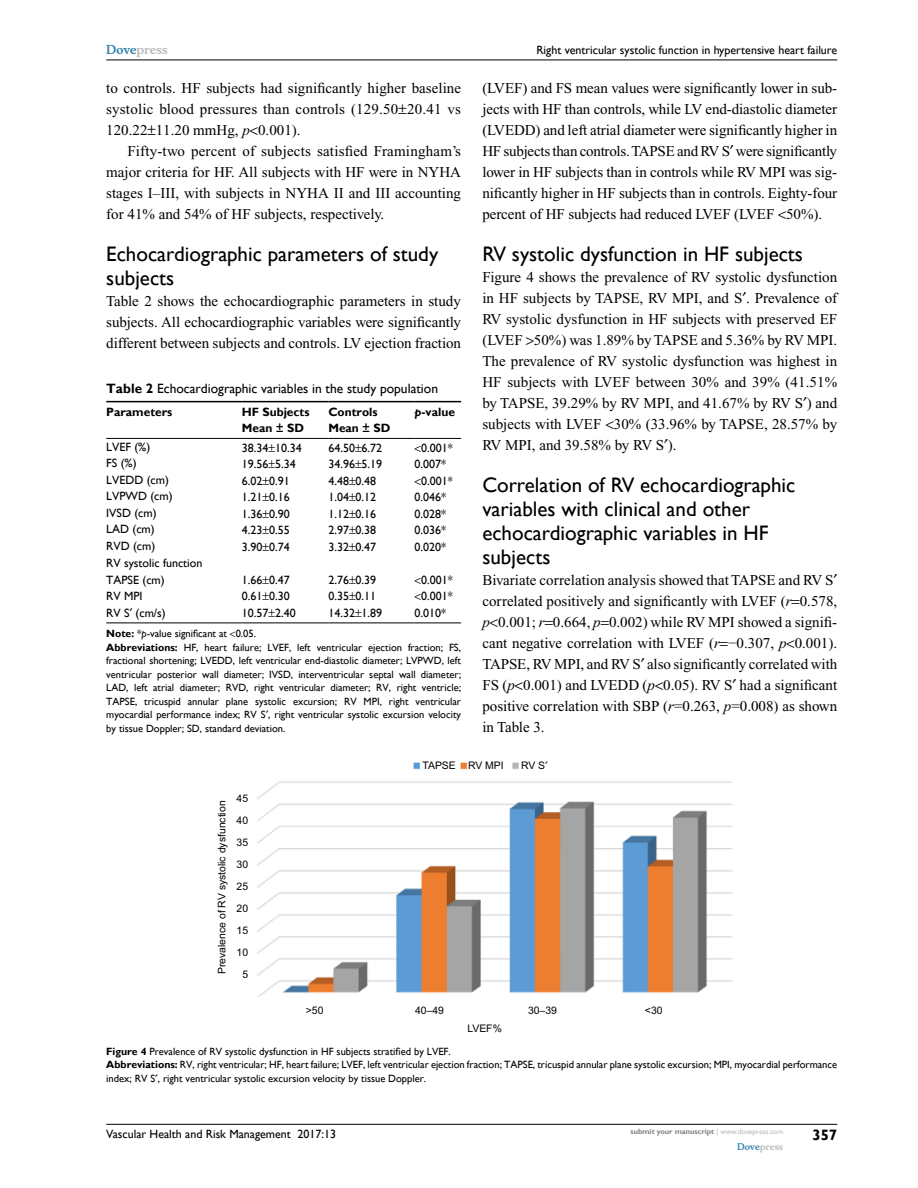
<style>
.page{position:relative;width:918px;height:1188px;background:#fff}
.page>*{position:absolute;margin:0;border:0;box-sizing:border-box;transform-origin:0 0}
.t1{font:21px/24px "Gill Sans";color:#000}
.t2{font:15px/21px "Times New Roman";color:#000;text-align:justify}
.t3{font:700 15px "Gill Sans";color:#000}
.t4{font:13.5px "Gill Sans";color:#000}
.t5{font:12px/16.5px "Gill Sans";color:#000}
.t6{font:700 12px/16.5px "Gill Sans";color:#000}
.t7{font:700 12px "Musee";color:#b8babc}
.t8{font:10.5px/13.5px "Gill Sans";color:#000}
.t9{font:10.35px/22px "Arial";color:#000;text-align:justify}
.t10{font:700 9px "Musee";color:#b8babc}
.t11{font:700 7.5px "Gill Sans";color:#808285}
.s1{color:#3785ad}
.s2{font-style:italic}
.s3{font-weight:700}
.s4{font-weight:400;color:#b8babc}
</style>
<div class="page">
<hr style="left:106px;top:1124px;width:731px;height:1px;background:#000">
<hr style="left:106px;top:60px;width:731px;height:1px;background:#000">
<img style="left:257px;top:762px;width:475px;height:235px">
<hr style="left:415px;top:401px;width:46px;height:1px;background:#000">
<hr style="left:242px;top:401px;width:86px;height:1px;background:#000">
<hr style="left:328px;top:401px;width:87px;height:1px;background:#000">
<hr style="left:106px;top:438px;width:136px;height:1px;background:#000">
<hr style="left:242px;top:438px;width:86px;height:1px;background:#000">
<hr style="left:328px;top:438px;width:87px;height:1px;background:#000">
<hr style="left:415px;top:438px;width:46px;height:1px;background:#000">
<hr style="left:106px;top:401px;width:136px;height:1px;background:#000">
<hr style="left:106px;top:623px;width:136px;height:1px;background:#000">
<hr style="left:242px;top:623px;width:86px;height:1px;background:#000">
<hr style="left:328px;top:623px;width:87px;height:1px;background:#000">
<hr style="left:415px;top:623px;width:46px;height:1px;background:#000">
<p class="t7" style="left:106px;top:43px;width:63px"><span class="s1">Dove</span>press</p>
<p class="t2" style="left:106px;top:77px;width:356px">to controls. HF subjects had significantly higher baseline systolic blood pressures than controls (129.50 20.41 vs 120.22 11.20 mmHg, <span class="s2">p</span> 0.001).</p>
<p class="t2" style="left:106px;top:140px;width:356px;text-indent:21px">Fifty-two percent of subjects satisfied Framingham’s major criteria for HF. All subjects with HF were in NYHA stages I–III, with subjects in NYHA II and III accounting for 41% and 54% of HF subjects, respectively.</p>
<h1 class="t1" style="left:106px;top:242px;width:333px">Echocardiographic parameters of study subjects</h1>
<p class="t2" style="left:106px;top:290px;width:356px">Table 2 shows the echocardiographic parameters in study subjects. All echocardiographic variables were significantly different between subjects and controls. LV ejection fraction</p>
<p class="t4" style="left:106px;top:380px;width:333px"><span class="s3">Table 2</span> Echocardiographic variables in the study population</p>
<p class="t6" style="left:106px;top:404px;width:68px">Parameters</p>
<p class="t6" style="left:242px;top:404px;width:69px">HF Subjects<br>Mean SD</p>
<p class="t6" style="left:328px;top:404px;width:64px">Controls<br>Mean SD</p>
<p class="t6" style="left:415px;top:404px;width:42px"><span class="s2">p</span>-value</p>
<p class="t5" style="left:106px;top:439px;width:68px">LVEF (%)<br>FS (%)<br>LVEDD (cm)<br>LVPWD (cm)<br>IVSD (cm)<br>LAD (cm)<br>RVD (cm)</p>
<p class="t5" style="left:242px;top:440px;width:61px">38.34 10.34<br>19.56 5.34<br>6.02 0.91<br>1.21 0.16<br>1.36 0.90<br>4.23 0.55<br>3.90 0.74</p>
<p class="t5" style="left:328px;top:440px;width:55px">64.50 6.72<br>34.96 5.19<br>4.48 0.48<br>1.04 0.12<br>1.12 0.16<br>2.97 0.38<br>3.32 0.47</p>
<p class="t5" style="left:415px;top:440px;width:40px;text-align:center">0.001*<br>0.007*<br>0.001*<br>0.046*<br>0.028*<br>0.036*<br>0.020*</p>
<p class="t5" style="left:106px;top:555px;width:98px">RV systolic function<br>TAPSE (cm)<br>RV MPI<br>RV S (cm/s)</p>
<p class="t5" style="left:242px;top:572px;width:55px">1.66 0.47<br>0.61 0.30<br>10.57 2.40</p>
<p class="t5" style="left:328px;top:572px;width:55px">2.76 0.39<br>0.35 0.11<br>14.32 1.89</p>
<p class="t5" style="left:415px;top:572px;width:40px;text-align:center">0.001*<br>0.001*<br>0.010*</p>
<p class="t8" style="left:106px;top:627px;width:356px"><span class="s3">Note:</span> *<span class="s2">p</span>-value significant at 0.05.<br><span class="s3">Abbreviations:</span> HF, heart failure; LVEF, left ventricular ejection fraction; FS, fractional shortening; LVEDD, left ventricular end-diastolic diameter; LVPWD, left ventricular posterior wall diameter; IVSD, interventricular septal wall diameter; LAD, left atrial diameter; RVD, right ventricular diameter; RV, right ventricle; TAPSE, tricuspid annular plane systolic excursion; RV MPI, right ventricular myocardial performance index; RV S , right ventricular systolic excursion velocity by tissue Doppler; SD, standard deviation.</p>
<p class="t5" style="left:536px;top:42px;width:302px">Right ventricular systolic function in hypertensive heart failure</p>
<p class="t2" style="left:482px;top:77px;width:356px">(LVEF) and FS mean values were significantly lower in sub&shy;jects with HF than controls, while LV end-diastolic diameter (LVEDD) and left atrial diameter were significantly higher in HF subjects than controls. TAPSE and RV S were significantly lower in HF subjects than in controls while RV MPI was sig&shy;nificantly higher in HF subjects than in controls. Eighty-four percent of HF subjects had reduced LVEF (LVEF 50%).</p>
<h1 class="t1" style="left:482px;top:242px;width:322px">RV systolic dysfunction in HF subjects</h1>
<p class="t2" style="left:482px;top:266px;width:356px">Figure 4 shows the prevalence of RV systolic dysfunction in HF subjects by TAPSE, RV MPI, and S . Prevalence of RV systolic dysfunction in HF subjects with preserved EF (LVEF 50%) was 1.89% by TAPSE and 5.36% by RV MPI.<br>The prevalence of RV systolic dysfunction was highest in HF subjects with LVEF between 30% and 39% (41.51% by TAPSE, 39.29% by RV MPI, and 41.67% by RV S ) and subjects with LVEF 30% (33.96% by TAPSE, 28.57% by RV MPI, and 39.58% by RV S ).</p>
<h1 class="t1" style="left:482px;top:473px;width:315px">Correlation of RV echocardiographic variables with clinical and other echocardiographic variables in HF subjects</h1>
<p class="t2" style="left:482px;top:569px;width:356px;text-align:left">Bivariate correlation analysis showed that TAPSE and RV S correlated positively and significantly with LVEF (<span class="s2">r</span> 0.578, <span class="s2">p</span> 0.001; <span class="s2">r</span> 0.664, <span class="s2">p</span> 0.002) while RV MPI showed a signifi&shy;cant negative correlation with LVEF (<span class="s2">r</span> −0.307, <span class="s2">p</span> 0.001).<br>TAPSE, RV MPI, and RV S also significantly correlated with FS (<span class="s2">p</span> 0.001) and LVEDD (<span class="s2">p</span> 0.05). RV S had a significant positive correlation with SBP (<span class="s2">r</span>=0.263, <span class="s2">p</span>=0.008) as shown in Table 3.</p>
<p class="t9" style="left:211px;top:974px;width:175px;rotate:-90deg">Prevalence of RV systolic dysfunction</p>
<p class="t9" style="left:237px;top:788px;width:13px">45<br>40<br>35</p>
<p class="t9" style="left:237px;top:854px;width:13px">30<br>25</p>
<p class="t9" style="left:237px;top:897px;width:13px;text-align:center">20<br>15<br>10<br>5</p>
<p class="t9" style="left:422px;top:754px;width:83px">TAPSE RV MPI</p>
<p class="t9" style="left:521px;top:754px;width:26px">RV S</p>
<p class="t9" style="left:306px;top:999px;width:19px">&gt;50</p>
<p class="t9" style="left:415px;top:999px;width:30px">40–49</p>
<p class="t9" style="left:467px;top:1017px;width:36px">LVEF%</p>
<p class="t9" style="left:528px;top:999px;width:30px">30–39</p>
<p class="t9" style="left:645px;top:999px;width:19px">&lt;30</p>
<p class="t8" style="left:106px;top:1045px;width:732px"><span class="s3">Figure 4</span> Prevalence of RV systolic dysfunction in HF subjects stratified by LVEF.<br><span class="s3">Abbreviations:</span> RV, right ventricular; HF, heart failure; LVEF, left ventricular ejection fraction; TAPSE, tricuspid annular plane systolic excursion; MPI, myocardial performance index; RV S , right ventricular systolic excursion velocity by tissue Doppler.</p>
<p class="t5" style="left:106px;top:1126px;width:231px">Vascular Health and Risk Management 2017:13</p>
<p class="t11" style="left:631px;top:1127px;width:154px">submit your manuscript <span class="s4">| www.dovepress.com</span></p>
<p class="t10" style="left:737px;top:1141px;width:48px"><span class="s1">Dove</span>press</p>
<p class="t3" style="left:812px;top:1126px;width:26px">357</p>
</div>
